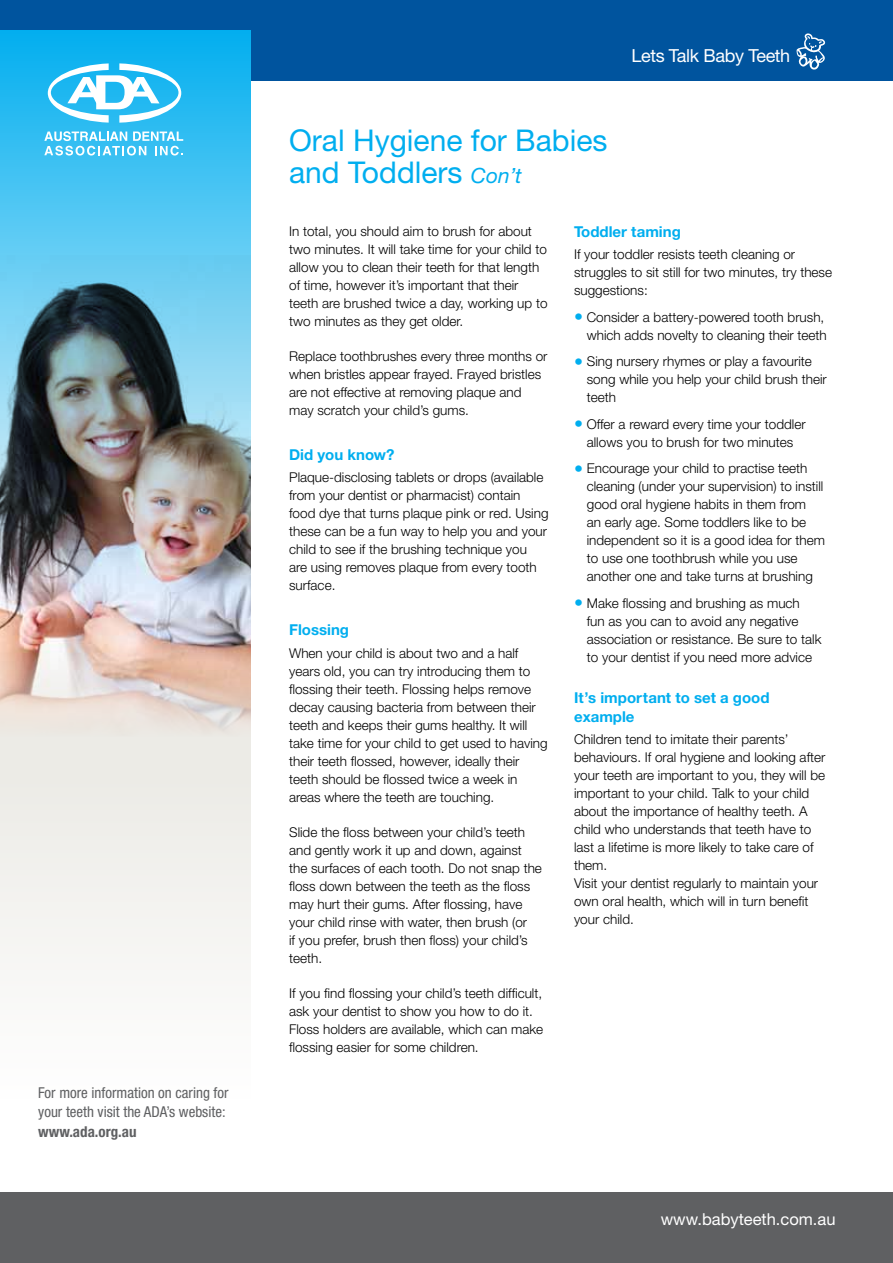
<style>
.page{position:relative;width:893px;height:1263px;background:#fff}
.page>*{position:absolute;margin:0;border:0;box-sizing:border-box;transform-origin:0 0}
.t1{font:30px/32.2px "Helvetica Neue";color:#00aeef}
.t2{font:18px "Helvetica Neue";letter-spacing:-.02em;color:#fff}
.t3{font:16.5px "Helvetica Neue";color:#fff}
.t4{font:700 15px/19.5px "Helvetica Neue CE";color:#00aeef}
.t5{font:condensed 15px/19.5px "Helvetica Neue";color:#5f6062}
.t6{font:700 condensed 15px "Helvetica Neue";color:#5f6062}
.t7{font:300 13.5px/18px "Helvetica Neue";color:#000}
.s1{font-style:italic;font-size:21px}
.s2{font-family:"Helvetica Neue CE";font-weight:700;font-size:18px;color:#00aeef}
</style>
<div class="page">
<div style="left:0;top:0;width:893px;height:81px;background:#00549e"></div>
<div style="left:0;top:30px;width:251px;height:740px;background:#ecebe6"></div>
<div style="left:0;top:770px;width:251px;height:329px;background:#f5f4f2"></div>
<svg style="left:796px;top:33px;width:30px;height:37px"></svg>
<div style="left:0;top:1193px;width:893px;height:70px;background:#5f6062"></div>
<img style="left:0;top:604px;width:251px;height:47px">
<img style="left:0;top:30px;width:251px;height:574px">
<svg style="left:44px;top:131px;width:139px;height:25px;background:#73d2f5"></svg>
<svg style="left:48px;top:63px;width:133px;height:60px;background:#73d2f5"></svg>
<svg style="left:0;top:651px;width:251px;height:80px"></svg>
<p class="t5" style="left:38px;top:1082px;width:192px">For more information on caring for your teeth visit the ADA’s website:</p>
<p class="t6" style="left:38px;top:1122px;width:100px">www.ada.org.au</p>
<h1 class="t1" style="left:289px;top:124px;width:320px">Oral Hygiene for Babies and Toddlers <span class="s1">Con’t</span></h1>
<h2 class="t2" style="left:631px;top:45px;width:160px">Lets Talk Baby Teeth</h2>
<p class="t7" style="left:289px;top:222px;width:260px">In total, you should aim to brush for about two minutes. It will take time for your child to allow you to clean their teeth for that length of time, however it’s important that their teeth are brushed twice a day, working up to two minutes as they get older.</p>
<p class="t7" style="left:289px;top:347px;width:260px">Replace toothbrushes every three months or when bristles appear frayed. Frayed bristles are not effective at removing plaque and may scratch your child’s gums.</p>
<p class="t4" style="left:289px;top:445px;width:107px">Did you know?</p>
<p class="t7" style="left:289px;top:468px;width:261px">Plaque-disclosing tablets or drops (available from your dentist or pharmacist) contain food dye that turns plaque pink or red. Using these can be a fun way to help you and your child to see if the brushing technique you<br>are using removes plaque from every tooth surface.</p>
<p class="t4" style="left:289px;top:620px;width:61px">Flossing</p>
<p class="t7" style="left:289px;top:643px;width:260px">When your child is about two and a half years old, you can try introducing them to flossing their teeth. Flossing helps remove decay causing bacteria from between their teeth and keeps their gums healthy. It will take time for your child to get used to having their teeth flossed, however, ideally their teeth should be flossed twice a week in areas where the teeth are touching.</p>
<p class="t7" style="left:289px;top:822px;width:254px">Slide the floss between your child’s teeth and gently work it up and down, against the surfaces of each tooth. Do not snap the floss down between the teeth as the floss may hurt their gums. After flossing, have your child rinse with water, then brush (or<br>if you prefer, brush then floss) your child’s teeth.</p>
<p class="t7" style="left:289px;top:983px;width:256px">If you find flossing your child’s teeth difficult, ask your dentist to show you how to do it.<br>Floss holders are available, which can make flossing easier for some children.</p>
<p class="t4" style="left:574px;top:222px;width:108px">Toddler taming</p>
<p class="t7" style="left:574px;top:245px;width:259px">If your toddler resists teeth cleaning or struggles to sit still for two minutes, try these suggestions:</p>
<p class="t7" style="left:574px;top:308px;width:254px;text-align:right"><span class="s2">•</span> Consider a battery-powered tooth brush, which adds novelty to cleaning their teeth</p>
<p class="t7" style="left:587px;top:352px;width:242px;text-indent:-13px"><span class="s2">•</span> Sing nursery rhymes or play a favourite song while you help your child brush their teeth</p>
<p class="t7" style="left:574px;top:415px;width:233px;text-align:center"><span class="s2">•</span> Offer a reward every time your toddler allows you to brush for two minutes</p>
<p class="t7" style="left:587px;top:459px;width:240px;text-indent:-13px"><span class="s2">•</span> Encourage your child to practise teeth cleaning (under your supervision) to instill good oral hygiene habits in them from<br>an early age. Some toddlers like to be independent so it is a good idea for them to use one toothbrush while you use another one and take turns at brushing</p>
<p class="t7" style="left:587px;top:594px;width:236px;text-indent:-13px"><span class="s2">•</span> Make flossing and brushing as much<br>fun as you can to avoid any negative association or resistance. Be sure to talk to your dentist if you need more advice</p>
<p class="t4" style="left:574px;top:688px;width:197px">It’s important to set a good example</p>
<p class="t7" style="left:574px;top:730px;width:253px">Children tend to imitate their parents’ behaviours. If oral hygiene and looking after your teeth are important to you, they will be important to your child. Talk to your child about the importance of healthy teeth. A child who understands that teeth have to last a lifetime is more likely to take care of them.<br>Visit your dentist regularly to maintain your own oral health, which will in turn benefit your child.</p>
<p class="t3" style="left:661px;top:1209px;width:176px">www.babyteeth.com.au</p>
</div>
